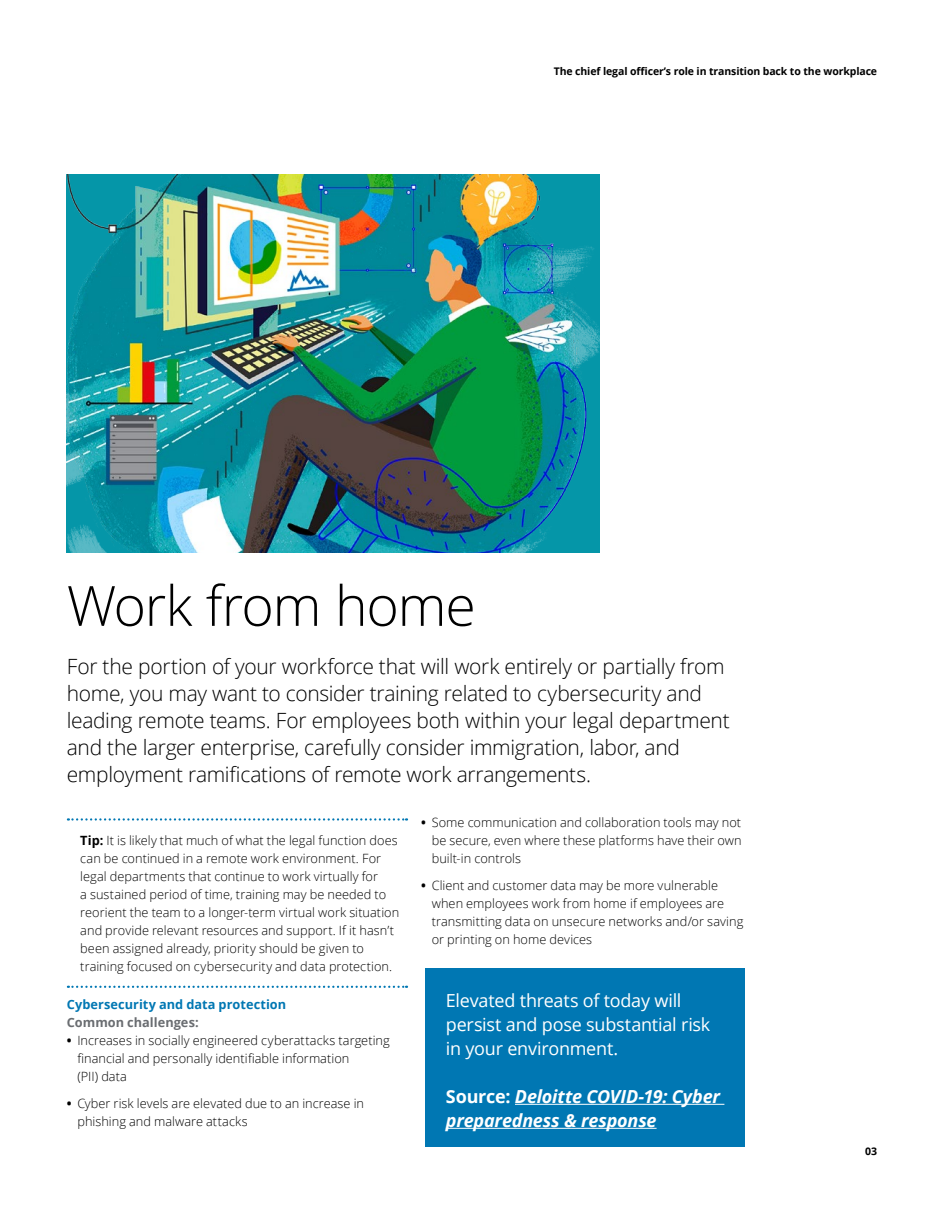
<style>
.page{position:relative;width:944px;height:1214px;background:#fff}
.page>*{position:absolute;margin:0;border:0;box-sizing:border-box;transform-origin:0 0}
.t1{font:300 55.5px "Open Sans";letter-spacing:-.025em;color:#000}
.t2{font:300 21px/27px "Open Sans";letter-spacing:-.015em;color:#000}
.t3{font:18px/24px "Open Sans";letter-spacing:-.015em;color:#fff}
.t4{font:italic 700 18px/24px "Open Sans";letter-spacing:-.01em;color:#fff}
.t5{font:300 12.75px/18px "Open Sans";letter-spacing:.005em;color:#000}
.t6{font:700 12.75px "Open Sans";letter-spacing:.005em;color:#0077b3}
.t7{font:700 12.75px "Open Sans";color:#6a6d71}
.t8{font:700 10.5px "Open Sans";letter-spacing:-.01em;color:#000}
.s1{font-weight:700}
.s2{font-style:normal}
</style>
<div class="page">
<svg style="left:68px;top:818px;width:339px;height:2px"></svg>
<svg style="left:68px;top:985px;width:339px;height:3px"></svg>
<img style="left:67px;top:175px;width:533px;height:378px">
<div style="left:425px;top:968px;width:320px;height:179px;background:#0077b3"></div>
<hr style="left:515px;top:1103px;width:209px;height:1px;background:#fff">
<hr style="left:446px;top:1127px;width:210px;height:1px;background:#fff">
<p class="t8" style="left:553px;top:64px;width:325px">The chief legal officer’s role in transition back to the workplace</p>
<h1 class="t1" style="left:67px;top:567px;width:410px">Work from home</h1>
<p class="t2" style="left:67px;top:652px;width:664px">For the portion of your workforce that will work entirely or partially from home, you may want to consider training related to cybersecurity and leading remote teams. For employees both within your legal department and the larger enterprise, carefully consider immigration, labor, and employment ramifications of remote work arrangements.</p>
<p class="t5" style="left:80px;top:830px;width:320px"><span class="s1">Tip:</span> It is likely that much of what the legal function does can be continued in a remote work environment. For legal departments that continue to work virtually for<br>a sustained period of time, training may be needed to reorient the team to a longer-term virtual work situation and provide relevant resources and support. If it hasn’t been assigned already, priority should be given to training focused on cybersecurity and data protection.</p>
<p class="t6" style="left:67px;top:995px;width:221px">Cybersecurity and data protection</p>
<p class="t7" style="left:67px;top:1013px;width:133px">Common challenges:</p>
<p class="t5" style="left:77px;top:1031px;width:314px;text-indent:-11px"><span class="s1">•</span> Increases in socially engineered cyberattacks targeting financial and personally identifiable information<br>(PII) data</p>
<p class="t5" style="left:77px;top:1094px;width:288px;text-indent:-11px"><span class="s1">•</span> Cyber risk levels are elevated due to an increase in phishing and malware attacks</p>
<p class="t5" style="left:431px;top:813px;width:312px;text-align:justify;text-indent:-11px"><span class="s1">•</span> Some communication and collaboration tools may not be secure, even where these platforms have their own built-in controls</p>
<p class="t5" style="left:431px;top:876px;width:313px;text-indent:-11px"><span class="s1">•</span> Client and customer data may be more vulnerable when employees work from home if employees are transmitting data on unsecure networks and/or saving or printing on home devices</p>
<h3 class="t3" style="left:446px;top:988px;width:266px">Elevated threats of today will persist and pose substantial risk in your environment.</h3>
<h3 class="t4" style="left:446px;top:1084px;width:276px"><span class="s2">Source:</span> Deloitte COVID-19: Cyber preparedness &amp; response</h3>
<p class="t8" style="left:865px;top:1144px;width:13px">03</p>
</div>
